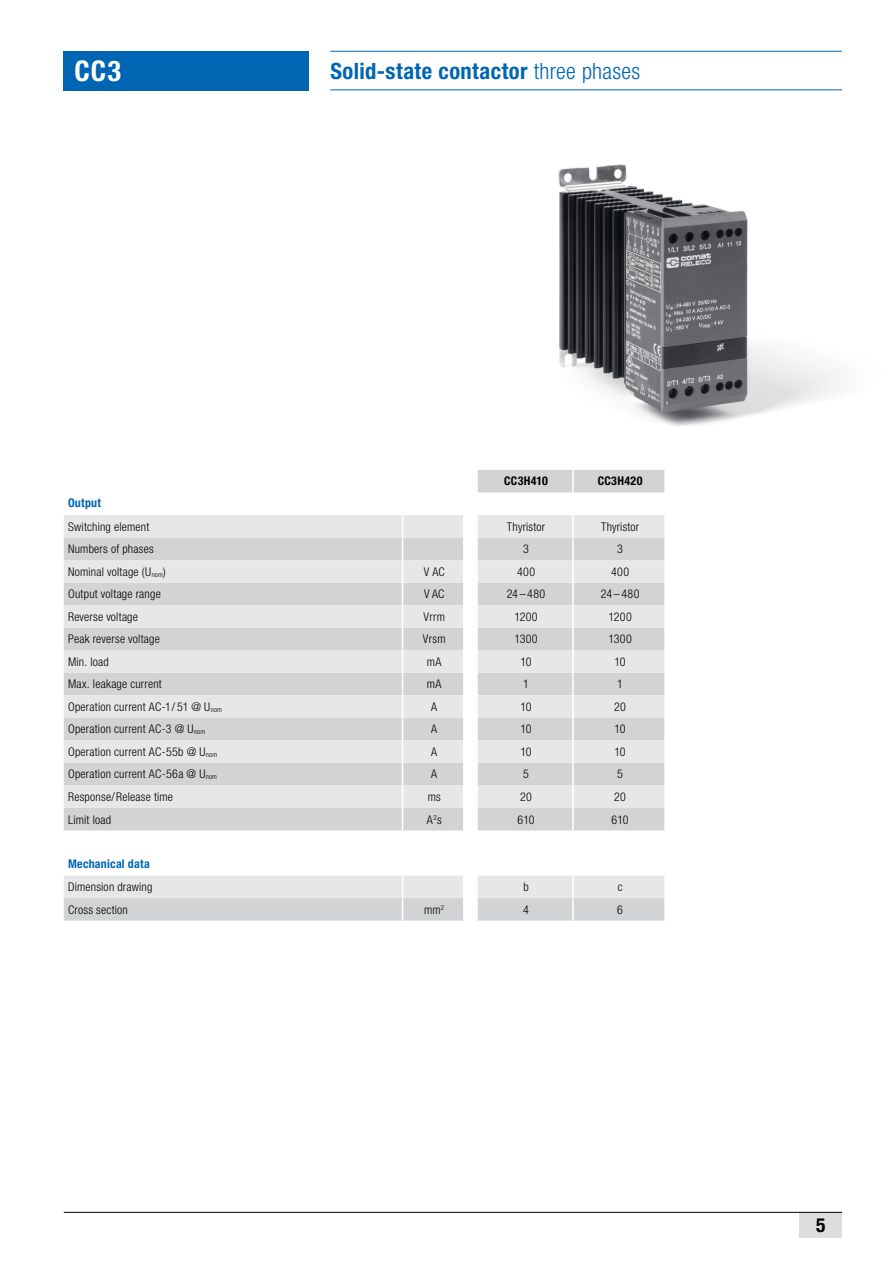
<style>
.page{position:relative;width:893px;height:1263px;background:#fff}
.page>*{position:absolute;margin:0;border:0;box-sizing:border-box;transform-origin:0 0}
.t1{font:700 condensed 28.5px "Helvetica Neue LT Std";color:#fff}
.t2{font:700 condensed 22.5px "Helvetica Neue LT Std";letter-spacing:.02em;color:#0066b3}
.t3{font:700 condensed 19.5px "Helvetica Neue LT Std";color:#000}
.t4{font:300 condensed 12px "Helvetica Neue LT Std";letter-spacing:.02em;color:#000}
.t5{font:700 condensed 12px "Helvetica Neue LT Std";letter-spacing:.02em;color:#0066b3}
.t6{font:700 condensed 12px "Helvetica Neue LT Std";letter-spacing:.03em;color:#000}
.s1{font-weight:300}
</style>
<div class="page">
<div style="left:799px;top:1212px;width:43px;height:26px;background:#dcddde"></div>
<hr style="left:64px;top:1212px;width:778px;height:1px;background:#000">
<svg style="left:64px;top:470px;width:601px;height:451px"></svg>
<svg style="left:64px;top:515px;width:601px;height:383px;background:#e0e1e2"></svg>
<svg style="left:464px;top:470px;width:13px;height:451px"></svg>
<svg style="left:402px;top:515px;width:1px;height:338px"></svg>
<svg style="left:402px;top:875px;width:1px;height:46px"></svg>
<hr style="left:463px;top:470px;width:2px;height:22px;background:#fff">
<hr style="left:476px;top:470px;width:2px;height:22px;background:#fff">
<hr style="left:572px;top:470px;width:2px;height:22px;background:#fff">
<hr style="left:664px;top:470px;width:2px;height:22px;background:#fff">
<hr style="left:463px;top:515px;width:2px;height:22px;background:#fff">
<hr style="left:476px;top:515px;width:2px;height:22px;background:#fff">
<hr style="left:572px;top:515px;width:2px;height:22px;background:#fff">
<hr style="left:664px;top:515px;width:2px;height:22px;background:#fff">
<hr style="left:463px;top:537px;width:2px;height:23px;background:#fff">
<hr style="left:476px;top:537px;width:2px;height:23px;background:#fff">
<hr style="left:572px;top:537px;width:2px;height:23px;background:#fff">
<hr style="left:664px;top:537px;width:2px;height:23px;background:#fff">
<hr style="left:463px;top:560px;width:2px;height:23px;background:#fff">
<hr style="left:476px;top:560px;width:2px;height:23px;background:#fff">
<hr style="left:572px;top:560px;width:2px;height:23px;background:#fff">
<hr style="left:664px;top:560px;width:2px;height:23px;background:#fff">
<hr style="left:463px;top:583px;width:2px;height:22px;background:#fff">
<hr style="left:476px;top:583px;width:2px;height:22px;background:#fff">
<hr style="left:572px;top:583px;width:2px;height:22px;background:#fff">
<hr style="left:664px;top:583px;width:2px;height:22px;background:#fff">
<hr style="left:463px;top:605px;width:2px;height:23px;background:#fff">
<hr style="left:476px;top:605px;width:2px;height:23px;background:#fff">
<hr style="left:572px;top:605px;width:2px;height:23px;background:#fff">
<hr style="left:664px;top:605px;width:2px;height:23px;background:#fff">
<hr style="left:463px;top:628px;width:2px;height:22px;background:#fff">
<hr style="left:476px;top:628px;width:2px;height:22px;background:#fff">
<hr style="left:572px;top:628px;width:2px;height:22px;background:#fff">
<hr style="left:664px;top:628px;width:2px;height:22px;background:#fff">
<hr style="left:463px;top:650px;width:2px;height:23px;background:#fff">
<hr style="left:476px;top:650px;width:2px;height:23px;background:#fff">
<hr style="left:572px;top:650px;width:2px;height:23px;background:#fff">
<hr style="left:664px;top:650px;width:2px;height:23px;background:#fff">
<hr style="left:463px;top:673px;width:2px;height:22px;background:#fff">
<hr style="left:476px;top:673px;width:2px;height:22px;background:#fff">
<hr style="left:572px;top:673px;width:2px;height:22px;background:#fff">
<hr style="left:664px;top:673px;width:2px;height:22px;background:#fff">
<hr style="left:463px;top:695px;width:2px;height:23px;background:#fff">
<hr style="left:476px;top:695px;width:2px;height:23px;background:#fff">
<hr style="left:572px;top:695px;width:2px;height:23px;background:#fff">
<hr style="left:664px;top:695px;width:2px;height:23px;background:#fff">
<hr style="left:463px;top:718px;width:2px;height:22px;background:#fff">
<hr style="left:476px;top:718px;width:2px;height:22px;background:#fff">
<hr style="left:572px;top:718px;width:2px;height:22px;background:#fff">
<hr style="left:664px;top:718px;width:2px;height:22px;background:#fff">
<hr style="left:463px;top:740px;width:2px;height:23px;background:#fff">
<hr style="left:476px;top:740px;width:2px;height:23px;background:#fff">
<hr style="left:572px;top:740px;width:2px;height:23px;background:#fff">
<hr style="left:664px;top:740px;width:2px;height:23px;background:#fff">
<hr style="left:463px;top:763px;width:2px;height:22px;background:#fff">
<hr style="left:476px;top:763px;width:2px;height:22px;background:#fff">
<hr style="left:572px;top:763px;width:2px;height:22px;background:#fff">
<hr style="left:664px;top:763px;width:2px;height:22px;background:#fff">
<hr style="left:463px;top:785px;width:2px;height:23px;background:#fff">
<hr style="left:476px;top:785px;width:2px;height:23px;background:#fff">
<hr style="left:572px;top:785px;width:2px;height:23px;background:#fff">
<hr style="left:664px;top:785px;width:2px;height:23px;background:#fff">
<hr style="left:463px;top:808px;width:2px;height:22px;background:#fff">
<hr style="left:476px;top:808px;width:2px;height:22px;background:#fff">
<hr style="left:572px;top:808px;width:2px;height:22px;background:#fff">
<hr style="left:664px;top:808px;width:2px;height:22px;background:#fff">
<hr style="left:463px;top:830px;width:2px;height:23px;background:#fff">
<hr style="left:476px;top:830px;width:2px;height:23px;background:#fff">
<hr style="left:572px;top:830px;width:2px;height:23px;background:#fff">
<hr style="left:664px;top:830px;width:2px;height:23px;background:#fff">
<hr style="left:463px;top:875px;width:2px;height:23px;background:#fff">
<hr style="left:476px;top:875px;width:2px;height:23px;background:#fff">
<hr style="left:572px;top:875px;width:2px;height:23px;background:#fff">
<hr style="left:664px;top:875px;width:2px;height:23px;background:#fff">
<hr style="left:463px;top:898px;width:2px;height:23px;background:#fff">
<hr style="left:476px;top:898px;width:2px;height:23px;background:#fff">
<hr style="left:572px;top:898px;width:2px;height:23px;background:#fff">
<hr style="left:664px;top:898px;width:2px;height:23px;background:#fff">
<div style="left:64px;top:51px;width:245px;height:39px;background:#0066b3"></div>
<hr style="left:330px;top:51px;width:512px;height:1px;background:#0066b3">
<hr style="left:330px;top:90px;width:512px;height:1px;background:#0066b3">
<img style="left:558px;top:164px;width:281px;height:262px">
<h1 class="t1" style="left:74px;top:53px;width:48px">CC3</h1>
<h2 class="t2" style="left:330px;top:57px;width:311px">Solid-state contactor <span class="s1">three phases</span></h2>
<p class="t6" style="left:504px;top:474px;width:45px">CC3H410</p>
<p class="t6" style="left:598px;top:474px;width:46px">CC3H420</p>
<p class="t5" style="left:68px;top:496px;width:35px">Output</p>
<p class="t4" style="left:68px;top:519px;width:83px">Switching element</p>
<p class="t4" style="left:507px;top:519px;width:40px">Thyristor</p>
<p class="t4" style="left:601px;top:519px;width:40px">Thyristor</p>
<p class="t4" style="left:68px;top:542px;width:87px">Numbers of phases</p>
<p class="t4" style="left:523px;top:542px;width:7px">3</p>
<p class="t4" style="left:617px;top:542px;width:7px">3</p>
<p class="t4" style="left:68px;top:564px;width:99px">Nominal voltage (U<sub>nom</sub>)</p>
<p class="t4" style="left:424px;top:564px;width:23px">V AC</p>
<p class="t4" style="left:517px;top:564px;width:20px">400</p>
<p class="t4" style="left:611px;top:564px;width:20px">400</p>
<p class="t4" style="left:68px;top:587px;width:94px">Output voltage range</p>
<p class="t4" style="left:424px;top:587px;width:22px">V AC</p>
<p class="t4" style="left:507px;top:587px;width:40px">24–480</p>
<p class="t4" style="left:601px;top:587px;width:40px">24–480</p>
<p class="t4" style="left:68px;top:609px;width:71px">Reverse voltage</p>
<p class="t4" style="left:423px;top:609px;width:23px">Vrrm</p>
<p class="t4" style="left:514px;top:609px;width:25px">1200</p>
<p class="t4" style="left:608px;top:609px;width:25px">1200</p>
<p class="t4" style="left:68px;top:632px;width:93px">Peak reverse voltage</p>
<p class="t4" style="left:423px;top:632px;width:24px">Vrsm</p>
<p class="t4" style="left:514px;top:632px;width:25px">1300</p>
<p class="t4" style="left:608px;top:632px;width:25px">1300</p>
<p class="t4" style="left:68px;top:655px;width:42px">Min. load</p>
<p class="t4" style="left:427px;top:655px;width:16px">mA</p>
<p class="t4" style="left:520px;top:655px;width:13px">10</p>
<p class="t4" style="left:614px;top:655px;width:13px">10</p>
<p class="t4" style="left:68px;top:677px;width:95px">Max. leakage current</p>
<p class="t4" style="left:427px;top:677px;width:16px">mA</p>
<p class="t4" style="left:523px;top:677px;width:7px">1</p>
<p class="t4" style="left:617px;top:677px;width:7px">1</p>
<p class="t4" style="left:68px;top:700px;width:156px">Operation current AC-1/ 51 @ U<sub>nom</sub></p>
<p class="t4" style="left:431px;top:700px;width:7px">A</p>
<p class="t4" style="left:520px;top:700px;width:13px">10</p>
<p class="t4" style="left:614px;top:700px;width:13px">20</p>
<p class="t4" style="left:68px;top:722px;width:139px">Operation current AC-3 @ U<sub>nom</sub></p>
<p class="t4" style="left:431px;top:722px;width:7px">A</p>
<p class="t4" style="left:520px;top:722px;width:13px">10</p>
<p class="t4" style="left:614px;top:722px;width:13px">10</p>
<p class="t4" style="left:68px;top:745px;width:151px">Operation current AC-55b @ U<sub>nom</sub></p>
<p class="t4" style="left:431px;top:745px;width:7px">A</p>
<p class="t4" style="left:520px;top:745px;width:13px">10</p>
<p class="t4" style="left:614px;top:745px;width:13px">10</p>
<p class="t4" style="left:68px;top:767px;width:151px">Operation current AC-56a @ U<sub>nom</sub></p>
<p class="t4" style="left:431px;top:767px;width:7px">A</p>
<p class="t4" style="left:523px;top:767px;width:7px">5</p>
<p class="t4" style="left:617px;top:767px;width:7px">5</p>
<p class="t4" style="left:68px;top:790px;width:107px">Response/Release time</p>
<p class="t4" style="left:428px;top:790px;width:15px">ms</p>
<p class="t4" style="left:520px;top:790px;width:13px">20</p>
<p class="t4" style="left:614px;top:790px;width:13px">20</p>
<p class="t4" style="left:68px;top:812px;width:45px">Limit load</p>
<p class="t4" style="left:427px;top:812px;width:16px">A<sup>2</sup>s</p>
<p class="t4" style="left:517px;top:812px;width:19px">610</p>
<p class="t4" style="left:611px;top:812px;width:19px">610</p>
<p class="t5" style="left:68px;top:856px;width:83px">Mechanical data</p>
<p class="t4" style="left:68px;top:880px;width:86px">Dimension drawing</p>
<p class="t4" style="left:523px;top:880px;width:7px">b</p>
<p class="t4" style="left:618px;top:880px;width:6px">c</p>
<p class="t4" style="left:68px;top:902px;width:61px">Cross section</p>
<p class="t4" style="left:424px;top:902px;width:22px">mm<sup>2</sup></p>
<p class="t4" style="left:523px;top:902px;width:7px">4</p>
<p class="t4" style="left:617px;top:902px;width:7px">6</p>
<h3 class="t3" style="left:816px;top:1213px;width:11px">5</h3>
</div>
